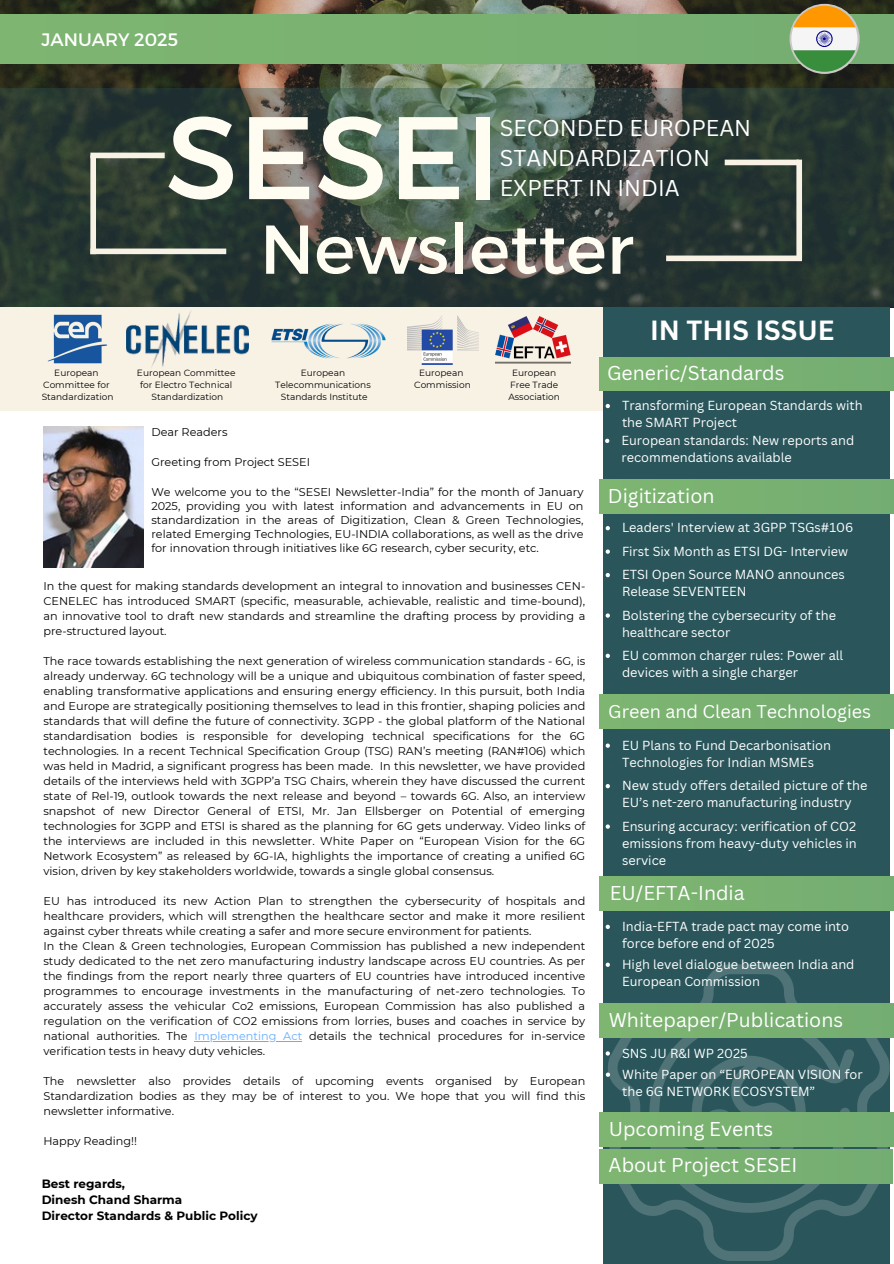
<style>
.page{position:relative;width:894px;height:1264px;background:#fff}
.page>*{position:absolute;margin:0;border:0;box-sizing:border-box;transform-origin:0 0}
.t1{font:117.15px "Montserrat";color:#fffcf2}
.t2{font:69px "Montserrat";color:#fffcf2}
.t3{font:700 27px "Canva Sans";color:#fff}
.t4{font:22.2px/29.8px "Canva Sans";color:#fff}
.t5{font:19.5px "Canva Sans";color:#fff}
.t6{font:18px "Canva Sans";color:#fff}
.t7{font:18px "Montserrat";color:#fff}
.t8{font:12.75px/17px "Canva Sans";color:#fff}
.t9{font:700 12px "Montserrat";color:#000}
.t10{font:11.25px/15px "Montserrat";color:#000;text-align:justify}
.t11{font:9px "Montserrat";color:#000}
.s1{color:#67adff}
</style>
<div class="page">
<img style="left:0;top:0;width:893px;height:308px">
<div style="left:0;top:15px;width:893px;height:48px;background:#7ab171"></div>
<div style="left:0;top:307px;width:603px;height:103px;background:#f8f2e5"></div>
<svg style="left:0;top:89px;width:893px;height:218px;fill:#283830"></svg>
<div style="left:90px;top:153px;width:75px;height:5px;background:#f8f2e5"></div>
<div style="left:90px;top:248px;width:136px;height:6px;background:#f8f2e5"></div>
<div style="left:90px;top:155px;width:6px;height:99px;background:#f8f2e5"></div>
<div style="left:724px;top:160px;width:74px;height:5px;background:#f8f2e5"></div>
<div style="left:666px;top:255px;width:135px;height:6px;background:#f8f2e5"></div>
<div style="left:796px;top:160px;width:5px;height:98px;background:#f8f2e5"></div>
<div style="left:603px;top:307px;width:286px;height:956px;background:#2a565b"></div>
<div style="left:599px;top:694px;width:294px;height:34px;background:#79b171"></div>
<svg style="left:607px;top:964px;width:282px;height:296px"></svg>
<div style="left:599px;top:357px;width:294px;height:34px;background:#79b171"></div>
<img style="left:48px;top:315px;width:59px;height:48px">
<img style="left:127px;top:311px;width:121px;height:56px">
<img style="left:271px;top:323px;width:115px;height:36px">
<img style="left:407px;top:315px;width:71px;height:50px">
<img style="left:496px;top:317px;width:74px;height:46px">
<img style="left:43px;top:426px;width:101px;height:141px">
<hr style="left:194px;top:1041px;width:108px;height:1px;background:#67adff">
<svg style="left:789px;top:4px;width:70px;height:70px"></svg>
<svg style="left:791px;top:6px;width:66px;height:66px"></svg>
<svg style="left:605px;top:404px;width:4px;height:4px"></svg>
<div style="left:599px;top:480px;width:294px;height:33px;background:#79b171"></div>
<div style="left:599px;top:876px;width:294px;height:34px;background:#79b171"></div>
<div style="left:599px;top:1003px;width:294px;height:34px;background:#79b171"></div>
<div style="left:599px;top:1112px;width:294px;height:33px;background:#79b171"></div>
<div style="left:599px;top:1149px;width:293px;height:33px;background:#79b171"></div>
<svg style="left:605px;top:1051px;width:4px;height:4px"></svg>
<svg style="left:605px;top:526px;width:4px;height:4px"></svg>
<svg style="left:605px;top:549px;width:4px;height:4px"></svg>
<svg style="left:605px;top:573px;width:4px;height:4px"></svg>
<svg style="left:605px;top:613px;width:4px;height:4px"></svg>
<svg style="left:605px;top:653px;width:4px;height:5px"></svg>
<svg style="left:605px;top:743px;width:4px;height:4px"></svg>
<svg style="left:605px;top:784px;width:4px;height:4px"></svg>
<svg style="left:605px;top:824px;width:4px;height:4px"></svg>
<svg style="left:605px;top:924px;width:4px;height:5px"></svg>
<svg style="left:605px;top:962px;width:4px;height:4px"></svg>
<svg style="left:605px;top:1072px;width:5px;height:4px"></svg>
<svg style="left:605px;top:439px;width:4px;height:4px"></svg>
<p class="t7" style="left:41px;top:28px;width:138px">JANUARY 2025</p>
<p class="t1" style="left:165px;top:81px;width:336px">SESEI</p>
<p class="t2" style="left:260px;top:204px;width:375px">Newsletter</p>
<p class="t4" style="left:499px;top:112px;width:253px">SECONDED EUROPEAN<br>STANDARDIZATION<br>EXPERT IN INDIA</p>
<p class="t11" style="left:54px;top:367px;width:46px">European</p>
<p class="t11" style="left:43px;top:380px;width:68px">Committee for</p>
<p class="t11" style="left:42px;top:392px;width:73px">Standardization</p>
<p class="t11" style="left:137px;top:367px;width:100px">European Committee</p>
<p class="t11" style="left:140px;top:380px;width:93px">for Electro Technical</p>
<p class="t11" style="left:151px;top:392px;width:73px">Standardization</p>
<h3 class="t11" style="left:301px;top:367px;width:46px">European</h3>
<h6 class="t11" style="left:275px;top:380px;width:97px">Telecommunications</h6>
<p class="t11" style="left:281px;top:392px;width:88px">Standards Institute</p>
<p class="t11" style="left:419px;top:367px;width:46px">European</p>
<p class="t11" style="left:414px;top:380px;width:58px">Commission</p>
<p class="t11" style="left:512px;top:367px;width:46px">European</p>
<p class="t11" style="left:510px;top:380px;width:50px">Free Trade</p>
<p class="t11" style="left:508px;top:392px;width:53px">Association</p>
<p class="t10" style="left:151px;top:424px;width:78px">Dear Readers</p>
<p class="t10" style="left:151px;top:454px;width:160px">Greeting from Project SESEI</p>
<p class="t10" style="left:151px;top:484px;width:433px;line-height:14.1px">We welcome you to the “SESEI Newsletter-India” for the month of January 2025, providing you with latest information and advancements in EU on standardization in the areas of Digitization, Clean &amp; Green Technologies, related Emerging Technologies, EU-INDIA collaborations, as well as the drive for innovation through initiatives like 6G research, cyber security, etc.</p>
<h5 class="t10" style="left:43px;top:578px;width:543px">In the quest for making standards development an integral to innovation and businesses CEN-CENELEC has introduced SMART (specific, measurable, achievable, realistic and time-bound), an innovative tool to draft new standards and streamline the drafting process by providing a pre-structured layout.</h5>
<h1 class="t10" style="left:43px;top:653px;width:543px">The race towards establishing the next generation of wireless communication standards - 6G, is already underway. 6G technology will be a unique and ubiquitous combination of faster speed, enabling transformative applications and ensuring energy efficiency. In this pursuit, both India and Europe are strategically positioning themselves to lead in this frontier, shaping policies and standards that will define the future of connectivity. 3GPP - the global platform of the National standardisation bodies is responsible for developing technical specifications for the 6G technologies. In a recent Technical Specification Group (TSG) RAN’s meeting (RAN#106) which was held in Madrid, a significant progress has been made. In this newsletter, we have provided details of the interviews held with 3GPP’a TSG Chairs, wherein they have discussed the current state of Rel-19, outlook towards the next release and beyond – towards 6G. Also, an interview snapshot of new Director General of ETSI, Mr. Jan Ellsberger on Potential of emerging technologies for 3GPP and ETSI is shared as the planning for 6G gets underway. Video links of the interviews are included in this newsletter. White Paper on “European Vision for the 6G Network Ecosystem” as released by 6G-IA, highlights the importance of creating a unified 6G vision, driven by key stakeholders worldwide, towards a single global consensus.</h1>
<h4 class="t10" style="left:43px;top:893px;width:543px">EU has introduced its new Action Plan to strengthen the cybersecurity of hospitals and healthcare providers, which will strengthen the healthcare sector and make it more resilient against cyber threats while creating a safer and more secure environment for patients.</h4>
<p class="t10" style="left:43px;top:938px;width:543px">In the Clean &amp; Green technologies, European Commission has published a new independent study dedicated to the net zero manufacturing industry landscape across EU countries. As per the findings from the report nearly three quarters of EU countries have introduced incentive programmes to encourage investments in the manufacturing of net-zero technologies. To accurately assess the vehicular Co2 emissions, European Commission has also published a regulation on the verification of CO2 emissions from lorries, buses and coaches in service by national authorities. The</p>
<p class="t10" style="left:43px;top:1028px;width:543px;text-indent:151px"><span class="s1">Implementing Act</span> details the technical procedures for in-service verification tests in heavy duty vehicles.</p>
<p class="t10" style="left:43px;top:1073px;width:543px">The newsletter also provides details of upcoming events organised by European Standardization bodies as they may be of interest to you. We hope that you will find this newsletter informative.</p>
<p class="t10" style="left:43px;top:1133px;width:95px">Happy Reading!!</p>
<p class="t9" style="left:42px;top:1176px;width:85px">Best regards,</p>
<p class="t9" style="left:42px;top:1192px;width:142px">Dinesh Chand Sharma</p>
<p class="t9" style="left:42px;top:1208px;width:217px">Director Standards &amp; Public Policy</p>
<p class="t3" style="left:650px;top:311px;width:186px">IN THIS ISSUE</p>
<h2 class="t5" style="left:607px;top:359px;width:179px">Generic/Standards</h2>
<p class="t8" style="left:622px;top:397px;width:242px">Transforming European Standards with the SMART Project</p>
<p class="t8" style="left:621px;top:431px;width:234px">European standards: New reports and recommendations available</p>
<p class="t5" style="left:607px;top:482px;width:108px">Digitization</p>
<h6 class="t8" style="left:622px;top:519px;width:233px">Leaders' Interview at 3GPP TSGs#106</h6>
<p class="t8" style="left:622px;top:542px;width:227px">First Six Month as ETSI DG- Interview</p>
<p class="t8" style="left:622px;top:566px;width:224px">ETSI Open Source MANO announces<br>Release SEVENTEEN</p>
<p class="t8" style="left:622px;top:606px;width:215px">Bolstering the cybersecurity of the healthcare sector</p>
<p class="t8" style="left:622px;top:646px;width:223px">EU common charger rules: Power all devices with a single charger</p>
<p class="t6" style="left:608px;top:699px;width:264px">Green and Clean Technologies</p>
<p class="t8" style="left:622px;top:736px;width:210px">EU Plans to Fund Decarbonisation<br>Technologies for Indian MSMEs</p>
<p class="t8" style="left:622px;top:777px;width:247px">New study offers detailed picture of the<br>EU’s net-zero manufacturing industry</p>
<p class="t8" style="left:622px;top:817px;width:236px;text-align:justify">Ensuring accuracy: verification of CO2 emissions from heavy-duty vehicles in service</p>
<p class="t5" style="left:609px;top:879px;width:136px">EU/EFTA-India</p>
<p class="t8" style="left:622px;top:917px;width:228px">India-EFTA trade pact may come into force before end of 2025</p>
<p class="t8" style="left:622px;top:955px;width:234px">High level dialogue between India and<br>European Commission</p>
<p class="t5" style="left:608px;top:1006px;width:236px">Whitepaper/Publications</p>
<p class="t8" style="left:622px;top:1044px;width:127px">SNS JU R&amp;I WP 2025</p>
<p class="t8" style="left:622px;top:1065px;width:242px">White Paper on “EUROPEAN VISION for the 6G NETWORK ECOSYSTEM”</p>
<p class="t5" style="left:608px;top:1115px;width:166px">Upcoming Events</p>
<p class="t5" style="left:608px;top:1151px;width:190px">About Project SESEI</p>
</div>
